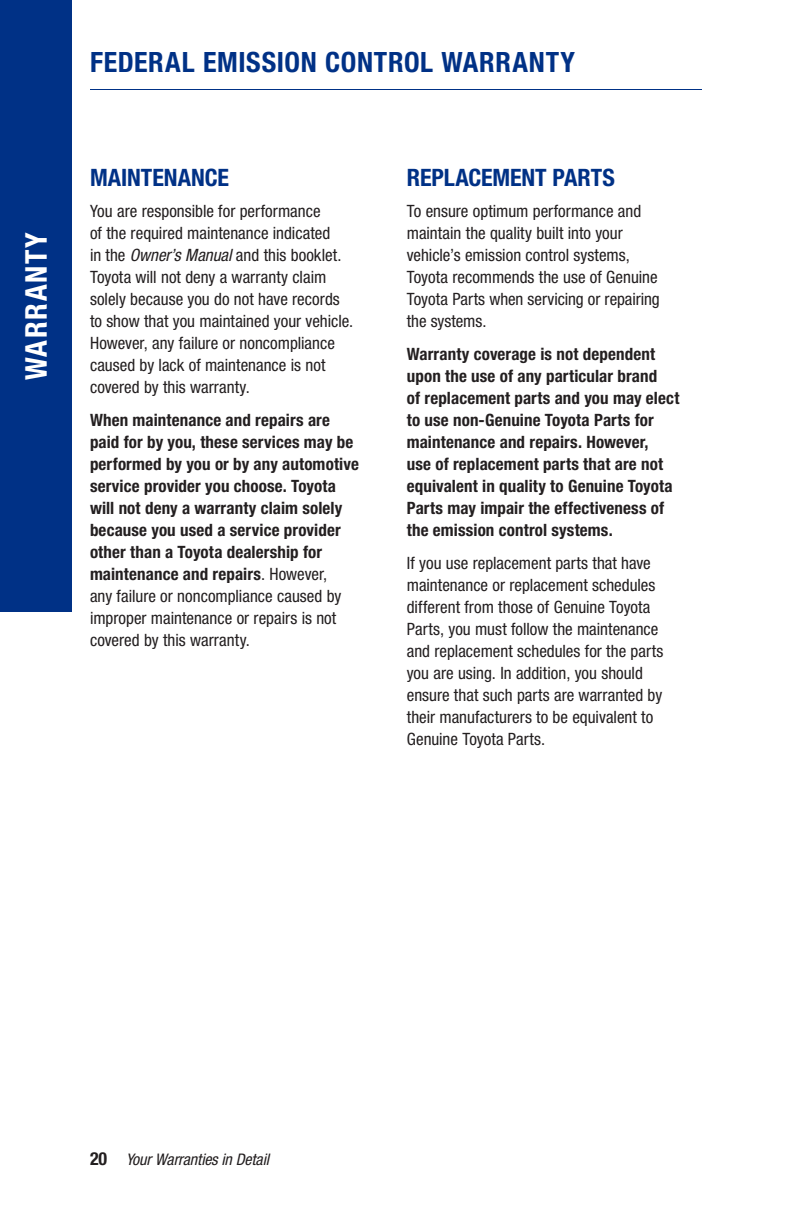
<style>
.page{position:relative;width:792px;height:1224px;background:#fff}
.page>*{position:absolute;margin:0;border:0;box-sizing:border-box;transform-origin:0 0}
.t1{font:700 condensed 30px "Helvetica Neue LT Std";letter-spacing:.055em;color:#fff}
.t2{font:700 condensed 28px "Helvetica Neue LT Std";letter-spacing:.025em;color:#003186}
.t3{font:700 condensed 24px "Helvetica Neue LT Std";letter-spacing:-.005em;color:#003186}
.t4{font:condensed 17px/22px "Helvetica Neue LT Std";color:#231f20}
.t5{font:700 condensed 17px/22px "Helvetica Neue LT Std";letter-spacing:.01em;color:#231f20}
.t6{font:italic condensed 16px "Helvetica Neue LT Std";letter-spacing:-.01em;color:#231f20}
.s1{font-style:italic}
.s2{font-weight:400}
.s3{font-weight:700;font-style:normal;font-size:18px}
</style>
<div class="page">
<div style="left:0;top:0;width:72px;height:612px;background:#003186"></div>
<hr style="left:90px;top:89px;width:612px;height:1px;background:#003186">
<h1 class="t1" style="left:18px;top:380px;width:149px;rotate:-90deg">WARRANTY</h1>
<h2 class="t2" style="left:90px;top:45px;width:487px">FEDERAL EMISSION CONTROL WARRANTY</h2>
<h3 class="t3" style="left:90px;top:163px;width:141px">MAINTENANCE</h3>
<p class="t4" style="left:90px;top:200px;width:265px">You are responsible for performance<br>of the required maintenance indicated<br>in the <span class="s1">Owner’s Manual</span> and this booklet.<br>Toyota will not deny a warranty claim solely because you do not have records to show that you maintained your vehicle.<br>However, any failure or noncompliance caused by lack of maintenance is not covered by this warranty.</p>
<p class="t5" style="left:90px;top:409px;width:270px">When maintenance and repairs are paid for by you, these services may be performed by you or by any automotive service provider you choose. Toyota will not deny a warranty claim solely because you used a service provider other than a Toyota dealership for maintenance and repairs<span class="s2">. However,<br>any failure or noncompliance caused by improper maintenance or repairs is not covered by this warranty.</span></p>
<h3 class="t3" style="left:407px;top:163px;width:210px">REPLACEMENT PARTS</h3>
<p class="t4" style="left:407px;top:200px;width:254px">To ensure optimum performance and maintain the quality built into your vehicle’s emission control systems, Toyota recommends the use of Genuine Toyota Parts when servicing or repairing the systems.</p>
<p class="t5" style="left:407px;top:343px;width:274px">Warranty coverage is not dependent upon the use of any particular brand<br>of replacement parts and you may elect to use non-Genuine Toyota Parts for maintenance and repairs. However,<br>use of replacement parts that are not equivalent in quality to Genuine Toyota Parts may impair the effectiveness of the emission control systems.</p>
<p class="t4" style="left:407px;top:552px;width:258px">If you use replacement parts that have maintenance or replacement schedules different from those of Genuine Toyota Parts, you must follow the maintenance and replacement schedules for the parts you are using. In addition, you should ensure that such parts are warranted by their manufacturers to be equivalent to Genuine Toyota Parts.</p>
<p class="t6" style="left:90px;top:1150px;width:181px"><span class="s3">20</span> Your Warranties in Detail</p>
</div>
